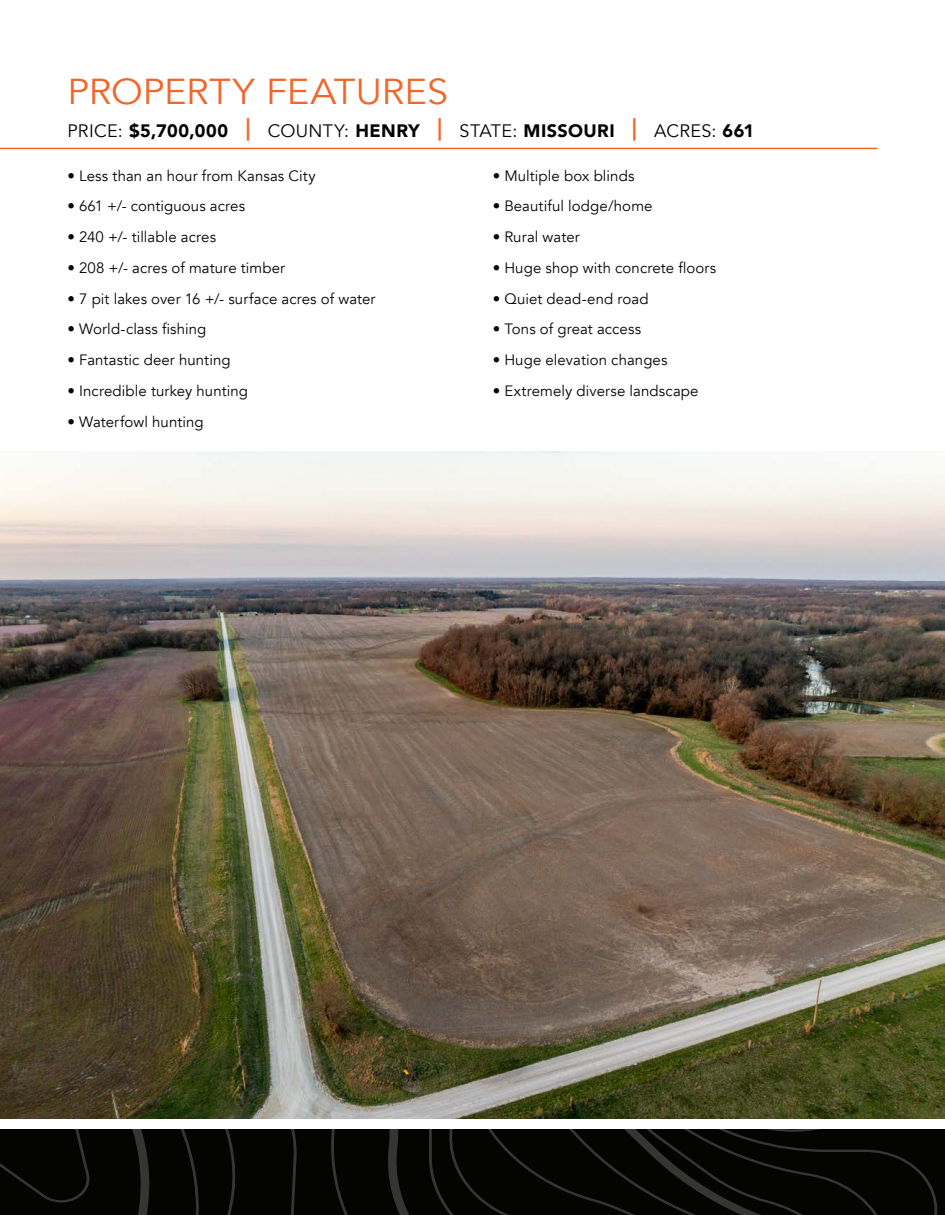
<style>
.page{position:relative;width:945px;height:1215px;background:#fff}
.page>*{position:absolute;margin:0;border:0;box-sizing:border-box;transform-origin:0 0}
.t1{font:36px "Avenir";color:#f2662a;scale:1.05 1}
.t2{font:900 18px "Avenir";letter-spacing:.025em;color:#040503}
.t3{font:15px "Avenir";letter-spacing:.005em;color:#040503}
.s1{font-weight:400}
.s2{font-size:22.5px;color:#f2662a}
</style>
<div class="page">
<img style="left:0;top:452px;width:945px;height:666px">
<hr style="left:0;top:148px;width:878px;height:1px;background:#f2662a">
<svg style="left:0;top:1129px;width:945px;height:86px;background:#080907"></svg>
<p class="t1" style="left:68px;top:70px;width:364px">PROPERTY FEATURES</p>
<p class="t2" style="left:68px;top:115px;width:688px"><span class="s1">PRICE:</span> $5,700,000 <span class="s2">|</span> <span class="s1">COUNTY:</span> HENRY <span class="s2">|</span> <span class="s1">STATE:</span> MISSOURI <span class="s2">|</span> <span class="s1">ACRES:</span> 661</p>
<p class="t3" style="left:68px;top:166px;width:250px">• Less than an hour from Kansas City</p>
<p class="t3" style="left:68px;top:197px;width:179px">• 661 +/- contiguous acres</p>
<p class="t3" style="left:68px;top:228px;width:150px">• 240 +/- tillable acres</p>
<p class="t3" style="left:68px;top:259px;width:219px">• 208 +/- acres of mature timber</p>
<p class="t3" style="left:68px;top:289px;width:310px">• 7 pit lakes over 16 +/- surface acres of water</p>
<p class="t3" style="left:68px;top:320px;width:140px">• World-class fishing</p>
<p class="t3" style="left:68px;top:351px;width:165px">• Fantastic deer hunting</p>
<p class="t3" style="left:68px;top:382px;width:182px">• Incredible turkey hunting</p>
<p class="t3" style="left:68px;top:412px;width:138px">• Waterfowl hunting</p>
<p class="t3" style="left:493px;top:166px;width:143px">• Multiple box blinds</p>
<p class="t3" style="left:493px;top:197px;width:161px">• Beautiful lodge/home</p>
<p class="t3" style="left:493px;top:228px;width:89px">• Rural water</p>
<p class="t3" style="left:493px;top:259px;width:225px">• Huge shop with concrete floors</p>
<p class="t3" style="left:493px;top:289px;width:157px">• Quiet dead-end road</p>
<p class="t3" style="left:493px;top:320px;width:150px">• Tons of great access</p>
<p class="t3" style="left:493px;top:351px;width:176px">• Huge elevation changes</p>
<p class="t3" style="left:493px;top:382px;width:207px">• Extremely diverse landscape</p>
</div>
